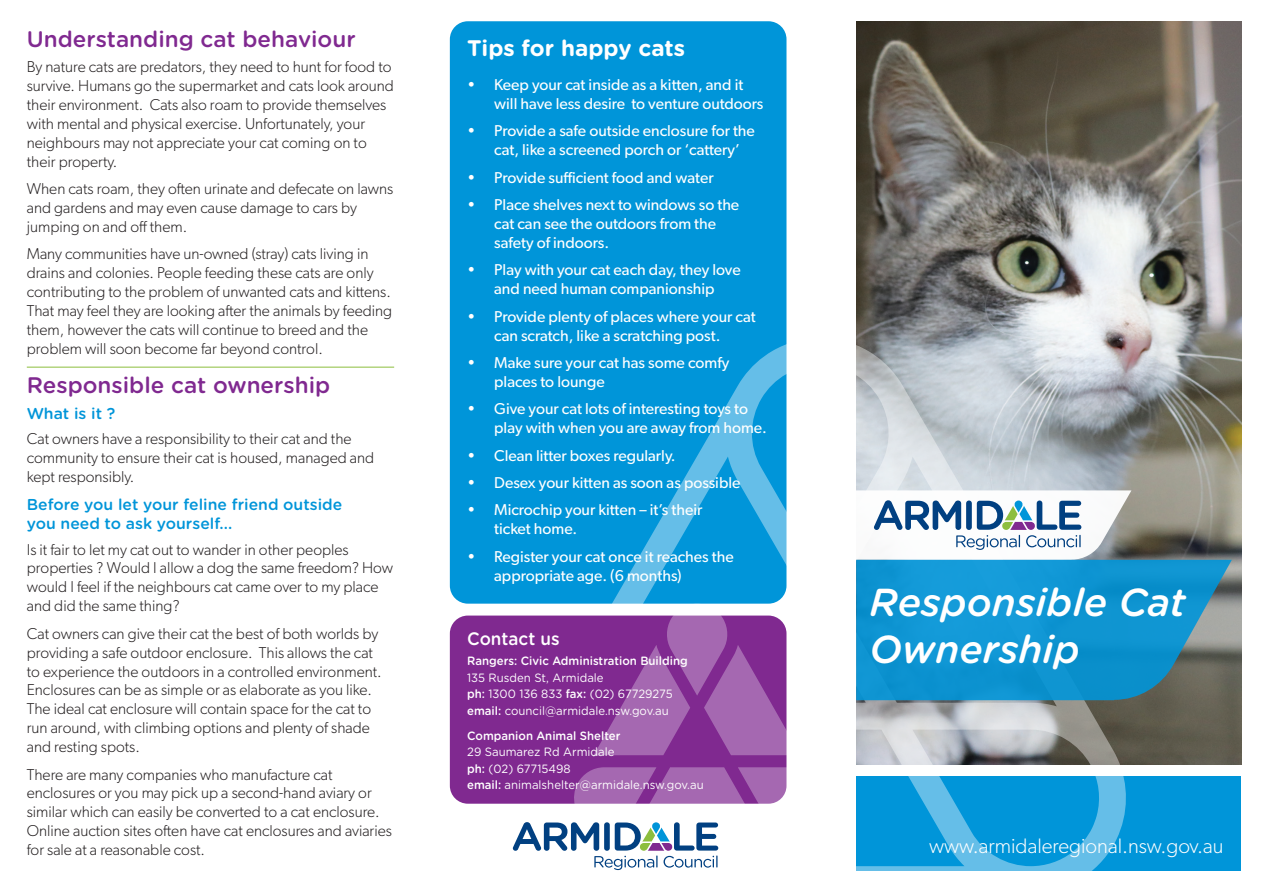
<style>
.page{position:relative;width:1263px;height:893px;background:#fff}
.page>*{position:absolute;margin:0;border:0;box-sizing:border-box;transform-origin:0 0}
.t1{font:italic 500 39px/46.8px "Gotham Rounded";color:#fff}
.t2{font:500 22.5px "Gotham Rounded";color:#802990}
.t3{font:700 22.5px "Gotham Rounded";color:#fff}
.body{font:300 21px "Gibson";color:#fff}
.t4{font:500 18px "Gotham Rounded";color:#fff;scale:.95 1}
.body_copy{font:300 15.75px/18.9px "Gibson";color:#231f20}
.t5{font:15.75px/18.9px "Gibson";color:#fff}
.body_copy-2{font:500 15.75px/19.5px "Gotham Rounded";color:#0095d9}
.t6{font:12px "Gotham Rounded";color:#fff;scale:.95 1}
.t7{font:500 12px "Gotham Rounded";color:#fff;scale:.95 1}
.s1{font-weight:500}
</style>
<div class="page">
<div style="left:450px;top:21px;width:336px;height:583px;background:#0095d9;border-radius:18px"></div>
<img style="left:856px;top:21px;width:386px;height:743px">
<div style="left:856px;top:776px;width:385px;height:95px;background:#0095d9"></div>
<svg style="left:513px;top:338px;width:614px;height:533px"></svg>
<svg style="left:650px;top:560px;width:582px;height:140px;fill:#1095d3"></svg>
<div style="left:450px;top:616px;width:336px;height:188px;background:#802990;border-radius:18px"></div>
<svg style="left:836px;top:490px;width:295px;height:70px"></svg>
<hr style="left:27px;top:367px;width:367px;height:1px;background:#8dbe3e">
<svg style="left:593px;top:604px;width:208px;height:153px"></svg>
<svg style="left:513px;top:767px;width:308px;height:103px"></svg>
<p class="t2" style="left:27px;top:23px;width:330px">Understanding cat behaviour</p>
<p class="body_copy" style="left:27px;top:57px;width:368px">By nature cats are predators, they need to hunt for food to survive. Humans go the supermarket and cats look around their environment. Cats also roam to provide themselves with mental and physical exercise. Unfortunately, your neighbours may not appreciate your cat coming on to their property.</p>
<p class="body_copy" style="left:27px;top:179px;width:368px">When cats roam, they often urinate and defecate on lawns and gardens and may even cause damage to cars by jumping on and off them.</p>
<p class="body_copy" style="left:27px;top:244px;width:367px">Many communities have un-owned (stray) cats living in drains and colonies. People feeding these cats are only contributing to the problem of unwanted cats and kittens.<br>That may feel they are looking after the animals by feeding them, however the cats will continue to breed and the problem will soon become far beyond control.</p>
<p class="t2" style="left:27px;top:369px;width:305px">Responsible cat ownership</p>
<p class="body_copy-2" style="left:27px;top:403px;width:90px">What is it ?</p>
<p class="body_copy" style="left:27px;top:429px;width:349px">Cat owners have a responsibility to their cat and the community to ensure their cat is housed, managed and kept responsibly.</p>
<p class="body_copy-2" style="left:27px;top:494px;width:317px">Before you let your feline friend outside you need to ask yourself...</p>
<p class="body_copy" style="left:27px;top:539px;width:368px">Is it fair to let my cat out to wander in other peoples properties ? Would I allow a dog the same freedom? How would I feel if the neighbours cat came over to my place and did the same thing?</p>
<p class="body_copy" style="left:27px;top:624px;width:356px">Cat owners can give their cat the best of both worlds by providing a safe outdoor enclosure. This allows the cat to experience the outdoors in a controlled environment.<br>Enclosures can be as simple or as elaborate as you like.<br>The ideal cat enclosure will contain space for the cat to run around, with climbing options and plenty of shade and resting spots.</p>
<p class="body_copy" style="left:27px;top:764px;width:367px">There are many companies who manufacture cat enclosures or you may pick up a second-hand aviary or similar which can easily be converted to a cat enclosure.<br>Online auction sites often have cat enclosures and aviaries for sale at a reasonable cost.</p>
<p class="t3" style="left:467px;top:32px;width:219px">Tips for happy cats</p>
<p class="t5" style="left:494px;top:75px;width:271px;text-indent:-27px">• Keep your cat inside as a kitten, and it will have less desire to venture outdoors</p>
<p class="t5" style="left:494px;top:121px;width:262px;text-indent:-27px">• Provide a safe outside enclosure for the cat, like a screened porch or ‘cattery’</p>
<p class="t5" style="left:467px;top:168px;width:248px">• Provide sufficient food and water</p>
<p class="t5" style="left:494px;top:195px;width:247px;text-indent:-27px">• Place shelves next to windows so the cat can see the outdoors from the safety of indoors.</p>
<p class="t5" style="left:467px;top:260px;width:275px;text-align:center">• Play with your cat each day, they love and need human companionship</p>
<p class="t5" style="left:467px;top:306px;width:290px;text-align:center">• Provide plenty of places where your cat can scratch, like a scratching post.</p>
<p class="t5" style="left:494px;top:353px;width:236px;text-indent:-27px">• Make sure your cat has some comfy places to lounge</p>
<p class="t5" style="left:494px;top:399px;width:274px;text-indent:-27px">• Give your cat lots of interesting toys to play with when you are away from home.</p>
<p class="t5" style="left:467px;top:445px;width:210px">• Clean litter boxes regularly.</p>
<p class="t5" style="left:467px;top:473px;width:275px">• Desex your kitten as soon as possible</p>
<p class="t5" style="left:494px;top:500px;width:210px;text-indent:-27px">• Microchip your kitten – it’s their ticket home.</p>
<p class="t5" style="left:494px;top:546px;width:241px;text-indent:-27px">• Register your cat once it reaches the appropriate age. (6 months)</p>
<p class="t4" style="left:467px;top:625px;width:99px">Contact us</p>
<p class="t7" style="left:467px;top:652px;width:234px">Rangers: Civic Administration Building</p>
<p class="t6" style="left:467px;top:669px;width:145px">135 Rusden St, Armidale</p>
<p class="t6" style="left:467px;top:686px;width:218px"><span class="s1">ph:</span> 1300 136 833 <span class="s1">fax:</span> (02) 67729275</p>
<p class="t6" style="left:467px;top:702px;width:214px"><span class="s1">email:</span> council@armidale.nsw.gov.au</p>
<p class="t7" style="left:467px;top:727px;width:163px">Companion Animal Shelter</p>
<p class="t6" style="left:467px;top:744px;width:156px">29 Saumarez Rd Armidale</p>
<p class="t6" style="left:467px;top:760px;width:110px"><span class="s1">ph:</span> (02) 67715498</p>
<p class="t6" style="left:467px;top:777px;width:250px"><span class="s1">email:</span> animalshelter@armidale.nsw.gov.au</p>
<p class="t1" style="left:870px;top:577px;width:318px">Responsible Cat<br>Ownership</p>
<p class="body" style="left:929px;top:833px;width:296px">www.armidaleregional.nsw.gov.au</p>
</div>
